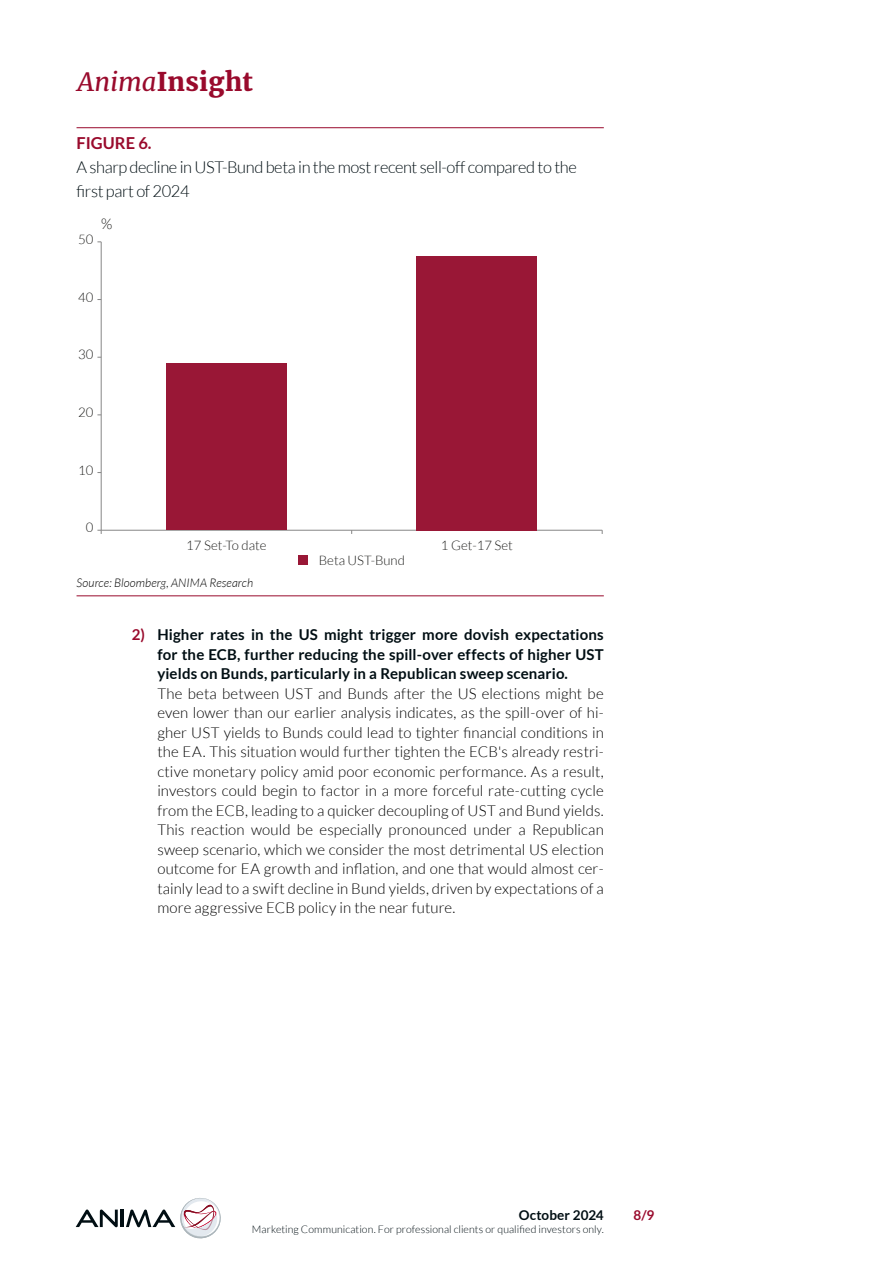
<style>
.page{position:relative;width:893px;height:1263px;background:#fff}
.page>*{position:absolute;margin:0;border:0;box-sizing:border-box;transform-origin:0 0}
.t1{font:900 25.5px "Merriweather";letter-spacing:.005em;color:#990a2c}
.t2{font:300 16.5px/24px "Lato";letter-spacing:-.025em;color:#010e13}
.t3{font:700 16.5px "Lato";color:#990a2c}
.t4{font:300 15px/19.5px "Lato";letter-spacing:.005em;color:#000;text-align:justify}
.t5{font:700 15px/19.5px "Lato";letter-spacing:.01em;color:#010e13;text-align:justify}
.t6{font:300 14.7px "Lato";color:#1d1d1b}
.t7{font:700 13.5px "Lato";letter-spacing:.005em;color:#010e13}
.t8{font:700 13.5px "Lato";color:#990a2c}
.t9{font:300 13.2px "Lato";color:#1d1d1b}
.t10{font:italic 300 12px "Lato";letter-spacing:.01em;color:#000}
.t11{font:300 10.5px "Lato";letter-spacing:.01em;color:#010e13}
.s1{font-weight:400;font-style:italic}
.s2{color:#990a2c}
</style>
<div class="page">
<svg style="left:76px;top:1209px;width:42px;height:18px"></svg>
<hr style="left:121px;top:1209px;width:3px;height:18px;background:#010e13">
<svg style="left:126px;top:1198px;width:95px;height:41px"></svg>
<hr style="left:77px;top:127px;width:527px;height:1px;background:#990a2c">
<div style="left:298px;top:556px;width:9px;height:9px;background:#991736"></div>
<hr style="left:101px;top:242px;width:1px;height:288px;background:#868686">
<hr style="left:101px;top:530px;width:501px;height:1px;background:#868686">
<div style="left:166px;top:364px;width:121px;height:166px;background:#991736"></div>
<div style="left:417px;top:256px;width:120px;height:274px;background:#991736"></div>
<hr style="left:77px;top:596px;width:527px;height:1px;background:#990a2c">
<h1 class="t1" style="left:77px;top:64px;width:177px"><span class="s1">Anima</span>Insight</h1>
<p class="t3" style="left:77px;top:134px;width:77px">FIGURE 6.</p>
<p class="t2" style="left:77px;top:156px;width:502px">A sharp decline in UST-Bund beta in the most recent sell-off compared to the first part of 2024</p>
<p class="t9" style="left:78px;top:232px;width:17px">50</p>
<p class="t6" style="left:101px;top:216px;width:13px">%</p>
<p class="t9" style="left:78px;top:290px;width:17px">40</p>
<p class="t9" style="left:78px;top:348px;width:17px">30</p>
<p class="t9" style="left:78px;top:405px;width:17px">20</p>
<p class="t9" style="left:78px;top:463px;width:17px">10</p>
<p class="t9" style="left:86px;top:521px;width:9px">0</p>
<p class="t9" style="left:186px;top:538px;width:82px">17 Set-To date</p>
<p class="t9" style="left:441px;top:538px;width:73px">1 Get-17 Set</p>
<p class="t10" style="left:77px;top:576px;width:178px">Source: Bloomberg, ANIMA Research</p>
<p class="t5" style="left:157px;top:625px;width:448px;text-indent:-26px"><span class="s2">2)</span> Higher rates in the US might trigger more dovish expectations for the ECB, further reducing the spill-over effects of higher UST yields on Bunds, particularly in a Republican sweep scenario.</p>
<p class="t4" style="left:157px;top:684px;width:448px">The beta between UST and Bunds after the US elections might be even lower than our earlier analysis indicates, as the spill-over of hi&shy;gher UST yields to Bunds could lead to tighter financial conditions in the EA. This situation would further tighten the ECB's already restri&shy;ctive monetary policy amid poor economic performance. As a result, investors could begin to factor in a more forceful rate-cutting cycle from the ECB, leading to a quicker decoupling of UST and Bund yields.<br>This reaction would be especially pronounced under a Republican sweep scenario, which we consider the most detrimental US election outcome for EA growth and inflation, and one that would almost cer&shy;tainly lead to a swift decline in Bund yields, driven by expectations of a more aggressive ECB policy in the near future.</p>
<p class="t9" style="left:319px;top:553px;width:88px">Beta UST-Bund</p>
<p class="t7" style="left:519px;top:1207px;width:87px">October 2024</p>
<p class="t8" style="left:634px;top:1207px;width:22px">8/9</p>
<p class="t11" style="left:252px;top:1223px;width:353px">Marketing Communication. For professional clients or qualified investors only.</p>
</div>
